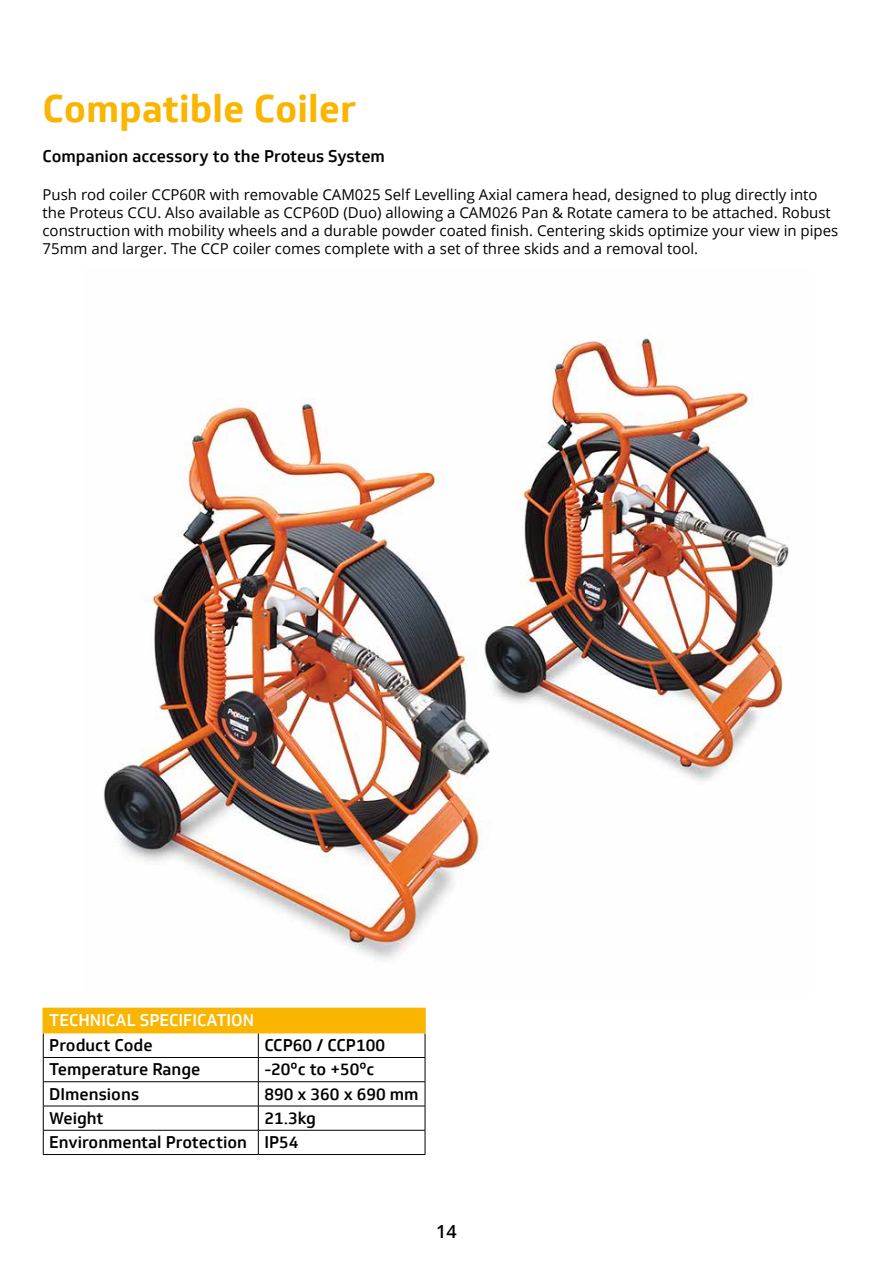
<style>
.page{position:relative;width:893px;height:1263px;background:#fff}
.page>*{position:absolute;margin:0;border:0;box-sizing:border-box;transform-origin:0 0}
.t1{font:700 37.5px "Soleto";color:#fab500}
.t2{font:600 18px "Open Sans";color:#000}
.t3{font:500 16.5px/24.3px "Soleto";color:#000}
.t4{font:500 16.5px "Soleto";color:#fff}
.t5{font:15px/18px "Open Sans";color:#000}
</style>
<div class="page">
<img style="left:103px;top:338px;width:686px;height:622px">
<div style="left:43px;top:1008px;width:382px;height:25px;background:#fab500"></div>
<hr style="left:43px;top:1057px;width:215px;height:1px;background:#000">
<hr style="left:258px;top:1057px;width:167px;height:1px;background:#000">
<hr style="left:43px;top:1081px;width:215px;height:1px;background:#000">
<hr style="left:258px;top:1081px;width:167px;height:1px;background:#000">
<hr style="left:43px;top:1106px;width:215px;height:1px;background:#000">
<hr style="left:258px;top:1106px;width:167px;height:1px;background:#000">
<hr style="left:43px;top:1130px;width:215px;height:1px;background:#000">
<hr style="left:258px;top:1130px;width:167px;height:1px;background:#000">
<svg style="left:258px;top:1033px;width:1px;height:121px"></svg>
<svg style="left:425px;top:1033px;width:1px;height:121px"></svg>
<hr style="left:43px;top:1154px;width:215px;height:1px;background:#000">
<hr style="left:258px;top:1154px;width:167px;height:1px;background:#000">
<svg style="left:43px;top:1033px;width:1px;height:121px"></svg>
<hr style="left:258px;top:1008px;width:168px;height:1px;background:#fab500">
<hr style="left:424px;top:1009px;width:2px;height:23px;background:#fab500">
<hr style="left:258px;top:1032px;width:168px;height:1px;background:#fab500">
<h1 class="t1" style="left:43px;top:85px;width:315px">Compatible Coiler</h1>
<p class="t3" style="left:43px;top:144px;width:344px">Companion accessory to the Proteus System</p>
<p class="t5" style="left:43px;top:185px;width:797px">Push rod coiler CCP60R with removable CAM025 Self Levelling Axial camera head, designed to plug directly into the Proteus CCU. Also available as CCP60D (Duo) allowing a CAM026 Pan &amp; Rotate camera to be attached. Robust construction with mobility wheels and a durable powder coated finish. Centering skids optimize your view in pipes 75mm and larger. The CCP coiler comes complete with a set of three skids and a removal tool.</p>
<p class="t4" style="left:49px;top:1010px;width:206px">TECHNICAL SPECIFICATION</p>
<p class="t3" style="left:49px;top:1033px;width:105px">Product Code</p>
<p class="t3" style="left:264px;top:1033px;width:122px">CCP60 / CCP100</p>
<p class="t3" style="left:49px;top:1057px;width:153px">Temperature Range</p>
<p class="t3" style="left:264px;top:1057px;width:112px">-20ºc to +50ºc</p>
<p class="t3" style="left:49px;top:1082px;width:91px">DImensions</p>
<p class="t3" style="left:264px;top:1082px;width:156px">890 x 360 x 690 mm</p>
<p class="t3" style="left:49px;top:1106px;width:56px">Weight</p>
<p class="t3" style="left:49px;top:1106px;width:268px;text-indent:215px">21.3kg<br>Environmental Protection IP54</p>
<p class="t2" style="left:436px;top:1219px;width:22px">14</p>
</div>
